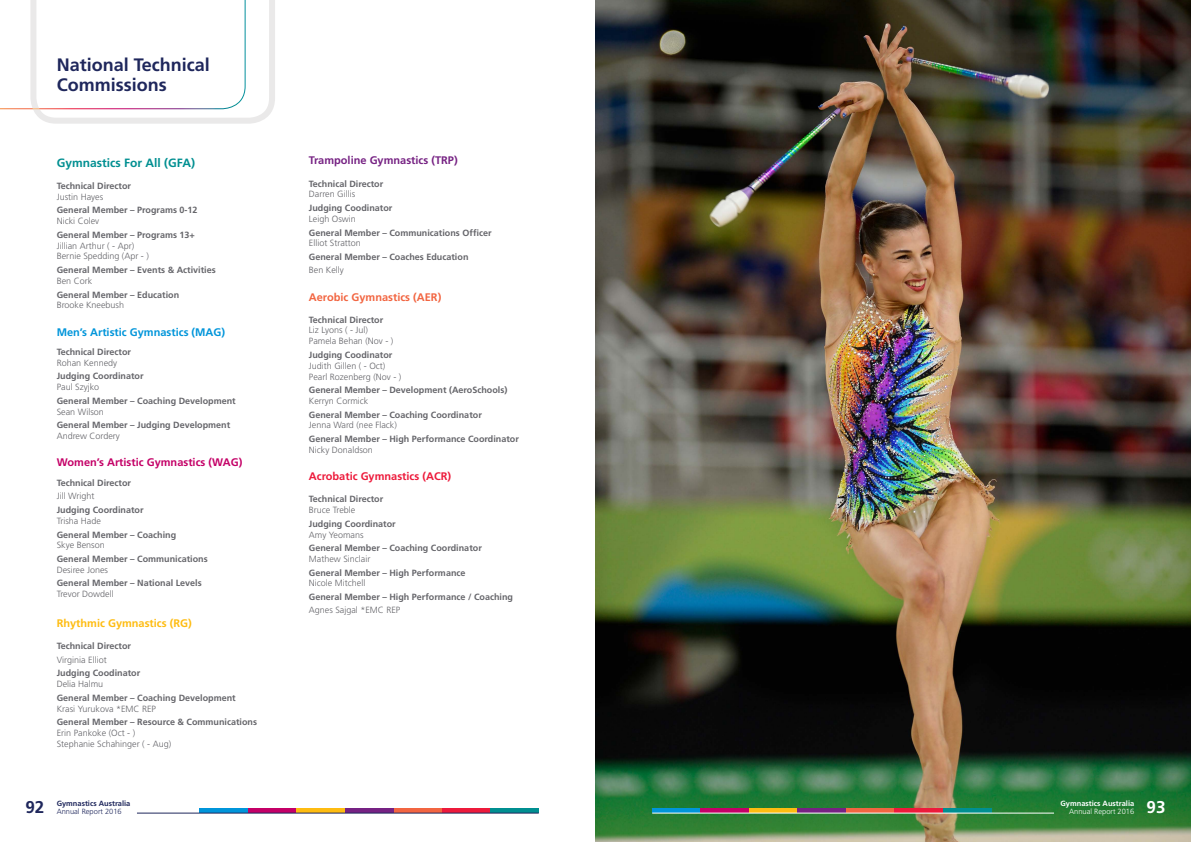
<style>
.page{position:relative;width:1191px;height:842px;background:#fff}
.page>*{position:absolute;margin:0;border:0;box-sizing:border-box;transform-origin:0 0}
.t1{font:700 18px/20px "Frutiger";color:#1f275c}
.t2{font:700 17px "Frutiger";color:#1f275c}
.t3{font:700 17px "Frutiger";color:#fff}
.t4{font:700 12px "Frutiger";color:#008f91}
.t5{font:700 11px "Frutiger";color:#c40067}
.t6{font:700 11px "Frutiger";color:#0095da}
.t7{font:700 11px "Frutiger";color:#762283}
.t8{font:700 11px "Frutiger";color:#ed1a3b}
.t9{font:700 11px "Frutiger";color:#febc11}
.t10{font:700 11px "Frutiger";color:#f26541}
.t11{font:700 9px "Frutiger";color:#65656a}
.t12{font:300 9px/10.8px "Frutiger";color:#65656a}
.t13{font:700 7.5px "Frutiger";color:#1f275c}
.t14{font:700 7.5px "Frutiger";color:#fff}
.t15{font:300 7.5px "Frutiger";color:#1f275c}
.t16{font:300 7.5px "Frutiger";color:#fff}
</style>
<div class="page">
<div style="left:393px;top:808px;width:49px;height:5px;background:#f26541"></div>
<div style="left:442px;top:808px;width:48px;height:5px;background:#ed1a3b"></div>
<div style="left:490px;top:808px;width:49px;height:5px;background:#008f91"></div>
<div style="left:200px;top:808px;width:48px;height:5px;background:#0095da"></div>
<div style="left:248px;top:808px;width:49px;height:5px;background:#c40067"></div>
<div style="left:296px;top:808px;width:49px;height:5px;background:#febc11"></div>
<div style="left:345px;top:808px;width:48px;height:5px;background:#762283"></div>
<hr style="left:137px;top:813px;width:402px;height:1px;background:#1f275c">
<svg style="left:0;top:0;width:275px;height:124px"></svg>
<img style="left:595px;top:0;width:596px;height:842px">
<div style="left:846px;top:808px;width:48px;height:5px;background:#f26541"></div>
<div style="left:894px;top:808px;width:49px;height:5px;background:#ed1a3b"></div>
<div style="left:942px;top:808px;width:49px;height:5px;background:#008f91"></div>
<div style="left:652px;top:808px;width:49px;height:5px;background:#0095da"></div>
<div style="left:700px;top:808px;width:49px;height:5px;background:#c40067"></div>
<div style="left:749px;top:808px;width:48px;height:5px;background:#febc11"></div>
<div style="left:797px;top:808px;width:49px;height:5px;background:#762283"></div>
<hr style="left:652px;top:813px;width:402px;height:1px;background:#fff">
<h1 class="t1" style="left:57px;top:54px;width:155px">National Technical<br>Commissions</h1>
<h3 class="t4" style="left:57px;top:156px;width:140px">Gymnastics For All (GFA)</h3>
<p class="t11" style="left:57px;top:181px;width:76px">Technical Director</p>
<p class="t12" style="left:57px;top:191px;width:48px">Justin Hayes</p>
<p class="t11" style="left:57px;top:205px;width:142px">General Member – Programs 0-12</p>
<p class="t12" style="left:57px;top:216px;width:44px">Nicki Colev</p>
<p class="t11" style="left:57px;top:229px;width:140px">General Member – Programs 13+</p>
<p class="t12" style="left:57px;top:240px;width:94px">Jillian Arthur ( - Apr)<br>Bernie Spedding (Apr - )</p>
<p class="t11" style="left:57px;top:265px;width:161px">General Member – Events &amp; Activities</p>
<p class="t12" style="left:57px;top:275px;width:37px">Ben Cork</p>
<p class="t11" style="left:57px;top:289px;width:124px">General Member – Education</p>
<p class="t12" style="left:57px;top:300px;width:69px">Brooke Kneebush</p>
<p class="t6" style="left:57px;top:325px;width:170px">Men’s Artistic Gymnastics (MAG)</p>
<p class="t11" style="left:57px;top:347px;width:76px">Technical Director</p>
<p class="t12" style="left:57px;top:357px;width:62px">Rohan Kennedy</p>
<p class="t11" style="left:57px;top:371px;width:88px">Judging Coordinator</p>
<p class="t12" style="left:57px;top:382px;width:44px">Paul Szyjko</p>
<p class="t11" style="left:57px;top:395px;width:181px">General Member – Coaching Development</p>
<p class="t12" style="left:57px;top:406px;width:49px">Sean Wilson</p>
<p class="t11" style="left:57px;top:420px;width:175px">General Member – Judging Development</p>
<p class="t12" style="left:57px;top:431px;width:65px">Andrew Cordery</p>
<p class="t5" style="left:57px;top:456px;width:187px">Women’s Artistic Gymnastics (WAG)</p>
<p class="t11" style="left:57px;top:477px;width:76px">Technical Director</p>
<p class="t12" style="left:57px;top:491px;width:39px">Jill Wright</p>
<p class="t11" style="left:57px;top:505px;width:88px">Judging Coordinator</p>
<p class="t12" style="left:57px;top:515px;width:46px">Trisha Hade</p>
<p class="t11" style="left:57px;top:529px;width:121px">General Member – Coaching</p>
<p class="t12" style="left:57px;top:540px;width:50px">Skye Benson</p>
<p class="t11" style="left:57px;top:553px;width:153px">General Member – Communications</p>
<p class="t12" style="left:57px;top:564px;width:53px">Desiree Jones</p>
<p class="t11" style="left:57px;top:578px;width:147px">General Member – National Levels</p>
<p class="t12" style="left:57px;top:589px;width:59px">Trevor Dowdell</p>
<p class="t9" style="left:57px;top:617px;width:137px">Rhythmic Gymnastics (RG)</p>
<p class="t11" style="left:57px;top:641px;width:76px">Technical Director</p>
<p class="t12" style="left:57px;top:654px;width:52px">Virginia Elliot</p>
<p class="t11" style="left:57px;top:668px;width:85px">Judging Coodinator</p>
<p class="t12" style="left:57px;top:679px;width:48px">Delia Halmu</p>
<p class="t11" style="left:57px;top:692px;width:181px">General Member – Coaching Development</p>
<p class="t12" style="left:57px;top:703px;width:101px">Krasi Yurukova *EMC REP</p>
<p class="t11" style="left:57px;top:717px;width:202px">General Member – Resource &amp; Communications</p>
<p class="t12" style="left:57px;top:727px;width:116px">Erin Pankoke (Oct - )<br>Stephanie Schahinger ( - Aug)</p>
<p class="t7" style="left:309px;top:154px;width:150px">Trampoline Gymnastics (TRP)</p>
<p class="t11" style="left:309px;top:178px;width:76px">Technical Director</p>
<p class="t12" style="left:309px;top:189px;width:48px">Darren Gillis</p>
<p class="t11" style="left:309px;top:203px;width:85px">Judging Coodinator</p>
<p class="t12" style="left:309px;top:213px;width:49px">Leigh Oswin</p>
<p class="t11" style="left:309px;top:227px;width:184px">General Member – Communications Officer</p>
<p class="t12" style="left:309px;top:238px;width:53px">Elliot Stratton</p>
<p class="t11" style="left:309px;top:251px;width:161px">General Member – Coaches Education</p>
<p class="t12" style="left:309px;top:265px;width:37px">Ben Kelly</p>
<p class="t10" style="left:309px;top:290px;width:134px">Aerobic Gymnastics (AER)</p>
<p class="t11" style="left:309px;top:314px;width:76px">Technical Director</p>
<p class="t12" style="left:309px;top:325px;width:86px">Liz Lyons ( - Jul)<br>Pamela Behan (Nov - )</p>
<p class="t11" style="left:309px;top:349px;width:85px">Judging Coodinator</p>
<p class="t12" style="left:309px;top:360px;width:94px">Judith Gillen ( - Oct)<br>Pearl Rozenberg (Nov - )</p>
<p class="t11" style="left:309px;top:385px;width:200px">General Member – Development (AeroSchools)</p>
<p class="t12" style="left:309px;top:395px;width:61px">Kerryn Cormick</p>
<p class="t11" style="left:309px;top:409px;width:174px">General Member – Coaching Coordinator</p>
<p class="t12" style="left:309px;top:420px;width:90px">Jenna Ward (nee Flack)</p>
<p class="t11" style="left:309px;top:434px;width:211px">General Member – High Performance Coordinator</p>
<p class="t12" style="left:309px;top:444px;width:66px">Nicky Donaldson</p>
<p class="t8" style="left:309px;top:470px;width:144px">Acrobatic Gymnastics (ACR)</p>
<p class="t11" style="left:309px;top:494px;width:76px">Technical Director</p>
<p class="t12" style="left:309px;top:505px;width:48px">Bruce Treble</p>
<p class="t11" style="left:309px;top:518px;width:88px">Judging Coordinator</p>
<p class="t12" style="left:309px;top:529px;width:56px">Amy Yeomans</p>
<p class="t11" style="left:309px;top:543px;width:174px">General Member – Coaching Coordinator</p>
<p class="t12" style="left:309px;top:553px;width:63px">Mathew Sinclair</p>
<p class="t11" style="left:309px;top:567px;width:158px">General Member – High Performance</p>
<p class="t12" style="left:309px;top:578px;width:58px">Nicole Mitchell</p>
<p class="t11" style="left:309px;top:592px;width:206px">General Member – High Performance / Coaching</p>
<p class="t12" style="left:309px;top:605px;width:93px">Agnes Sajgal *EMC REP</p>
<p class="t13" style="left:57px;top:798px;width:75px">Gymnastics Australia</p>
<h2 class="t2" style="left:25px;top:797px;width:20px">92</h2>
<p class="t15" style="left:57px;top:807px;width:67px">Annual Report 2016</p>
<p class="t14" style="left:1060px;top:798px;width:75px">Gymnastics Australia</p>
<p class="t16" style="left:1069px;top:807px;width:67px">Annual Report 2016</p>
<h2 class="t3" style="left:1146px;top:797px;width:20px">93</h2>
</div>
